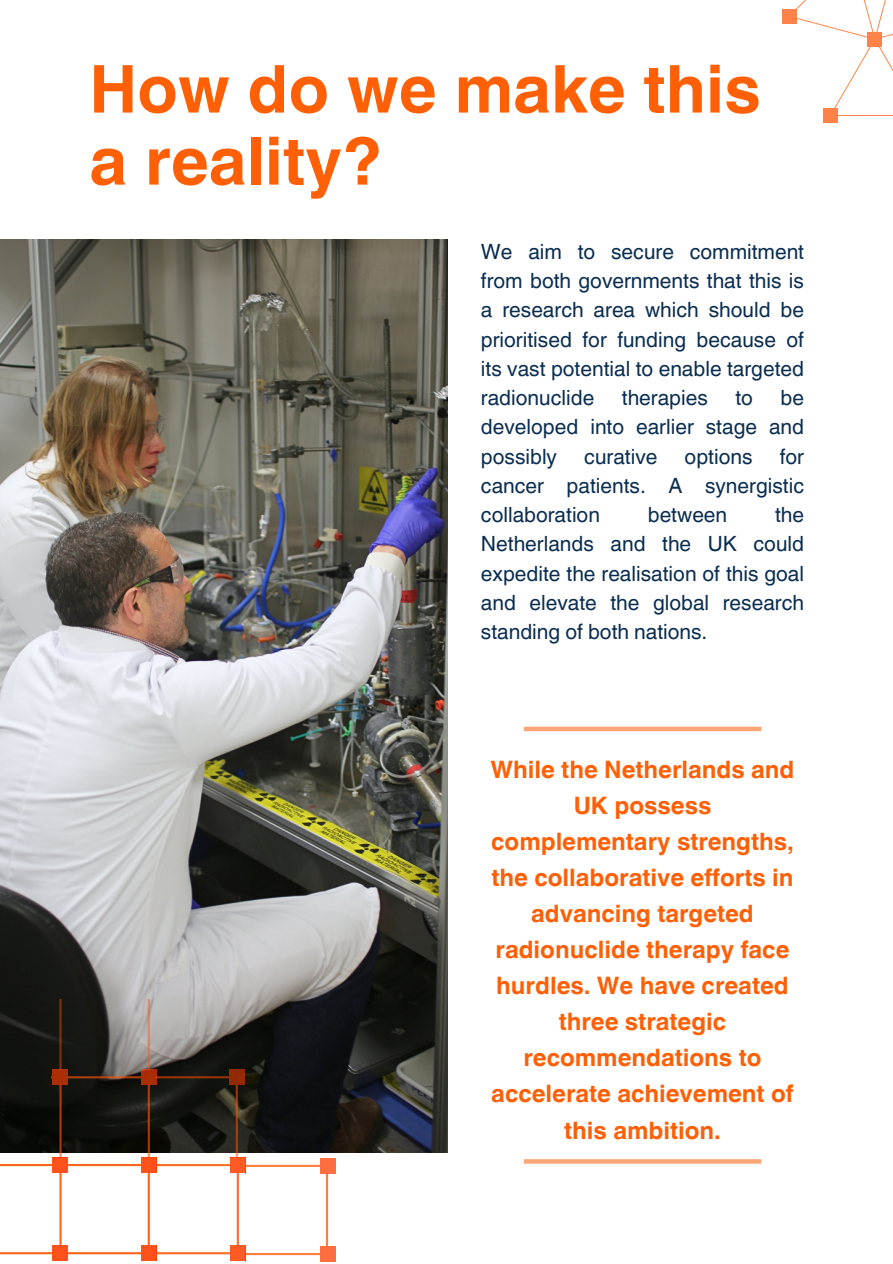
<style>
.page{position:relative;width:893px;height:1264px;background:#fff}
.page>*{position:absolute;margin:0;border:0;box-sizing:border-box;transform-origin:0 0}
.t1{font:700 66px/72px "Helvetica World";color:#ff5f05}
.t2{font:700 24px/36px "Helvetica World";color:#ff5f05;text-align:center}
.t3{font:21px/29.2px "Helvetica World";color:#0a2d50;text-align:justify}
</style>
<div class="page">
<div style="left:523px;top:726px;width:238px;height:5px;background:#fda675"></div>
<svg style="left:523px;top:1159px;width:238px;height:4px"></svg>
<img style="left:0;top:239px;width:447px;height:913px">
<div style="left:782px;top:9px;width:14px;height:14px;background:#ff8348"></div>
<div style="left:823px;top:108px;width:14px;height:14px;background:#ff8348"></div>
<svg style="left:787px;top:0;width:105px;height:116px"></svg>
<hr style="left:0;top:1163px;width:60px;height:3px;background:#ff5300">
<div style="left:59px;top:1163px;width:91px;height:91px;border:2px solid #ff5300"></div>
<hr style="left:0;top:1252px;width:60px;height:2px;background:#ff5300">
<div style="left:52px;top:1245px;width:15px;height:15px;background:#ff511a"></div>
<div style="left:52px;top:1157px;width:15px;height:15px;background:#ff511a"></div>
<div style="left:142px;top:1157px;width:15px;height:15px;background:#ff511a"></div>
<div style="left:142px;top:1245px;width:15px;height:15px;background:#ff511a"></div>
<div style="left:231px;top:1157px;width:15px;height:15px;background:#ff5b27"></div>
<div style="left:231px;top:1245px;width:15px;height:15px;background:#ff5b27"></div>
<svg style="left:245px;top:1158px;width:83px;height:103px"></svg>
<div style="left:320px;top:1158px;width:15px;height:15px;background:#ff6e40"></div>
<div style="left:320px;top:1246px;width:15px;height:15px;background:#ff6e40"></div>
<svg style="left:52px;top:1076px;width:98px;height:81px;background:#251f18"></svg>
<div style="left:52px;top:1069px;width:15px;height:16px;background:#ab2f05"></div>
<div style="left:142px;top:1069px;width:15px;height:16px;background:#a92d04"></div>
<svg style="left:156px;top:1076px;width:83px;height:184px"></svg>
<div style="left:230px;top:1069px;width:15px;height:16px;background:#932a05"></div>
<svg style="left:142px;top:999px;width:8px;height:70px"></svg>
<svg style="left:53px;top:999px;width:9px;height:70px"></svg>
<p class="t1" style="left:89px;top:46px;width:673px">How do we make this a reality?</p>
<h1 class="t3" style="left:481px;top:237px;width:324px">We aim to secure commitment from both governments that this is a research area which should be prioritised for funding because of its vast potential to enable targeted radionuclide</h1>
<h1 class="t3" style="left:481px;top:383px;width:324px;text-indent:300px">be developed into earlier stage and possibly</h1>
<h1 class="t3" style="left:622px;top:383px;width:87px">therapies</h1>
<h1 class="t3" style="left:735px;top:383px;width:19px">to</h1>
<h1 class="t3" style="left:481px;top:442px;width:324px;text-indent:299px">for cancer patients. A synergistic collaboration</h1>
<h1 class="t3" style="left:584px;top:442px;width:75px">curative</h1>
<h1 class="t3" style="left:684px;top:442px;width:69px">options</h1>
<h1 class="t3" style="left:481px;top:500px;width:324px;text-indent:294px">the Netherlands and the UK could expedite the realisation of this goal and elevate the global research standing of both nations.</h1>
<h1 class="t3" style="left:647px;top:500px;width:81px">between</h1>
<p class="t2" style="left:490px;top:749px;width:305px">While the Netherlands and<br>UK possess complementary strengths, the collaborative efforts in advancing targeted radionuclide therapy face hurdles. We have created three strategic recommendations to accelerate achievement of this ambition.</p>
</div>
